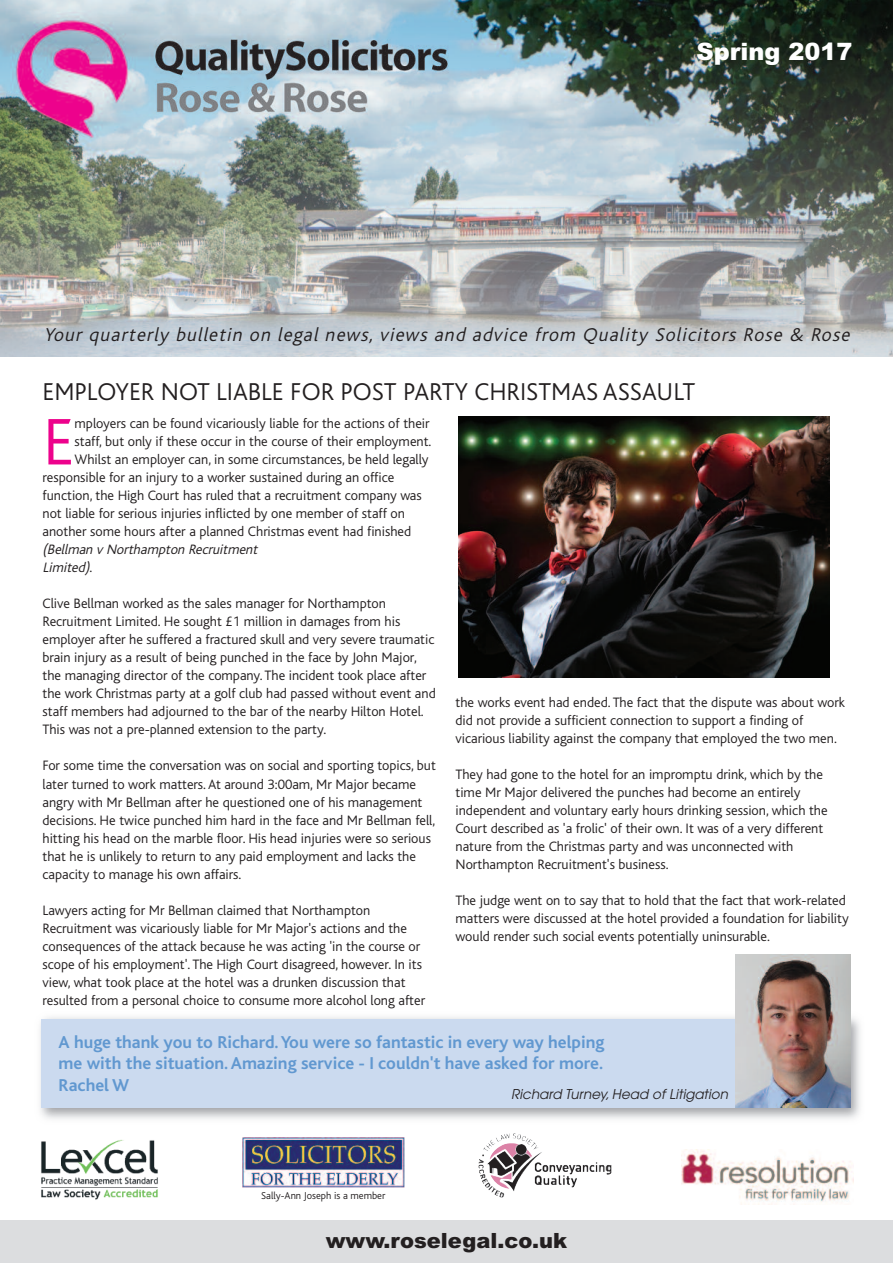
<style>
.page{position:relative;width:893px;height:1263px;background:#fff}
.page>*{position:absolute;margin:0;border:0;box-sizing:border-box;transform-origin:0 0}
.t1{font:300 68.85px "Bliss";color:#ed028c}
.t2{font:300 25.5px "Bliss";color:#231f20}
.t3{font:900 24px "Arial";color:#fff}
.t4{font:900 21px "Arial";color:#231f20}
.t5{font:italic 300 19.5px "Bliss";letter-spacing:.06em;color:#231f20}
.t6{font:700 18px/21.6px "Bliss";color:#6198d0;text-align:justify}
.t7{font:300 14.25px/18px "Bliss";color:#231f20}
.t8{font:italic 300 14.25px/18px "Bliss";color:#231f20}
.t9{font:italic 13.5px "Avant Garde";letter-spacing:.005em;color:#231f20}
.t10{font:300 10.5px "Bliss";color:#231f20}
.s1{font-style:normal}
</style>
<div class="page">
<img style="left:0;top:0;width:893px;height:357px">
<div style="left:0;top:1220px;width:893px;height:43px;background:#dcdddf"></div>
<img style="left:41px;top:1139px;width:117px;height:61px">
<img style="left:682px;top:1149px;width:171px;height:55px">
<img style="left:458px;top:417px;width:371px;height:260px">
<img style="left:40px;top:1012px;width:820px;height:107px">
<div style="left:41px;top:1018px;width:807px;height:89px;background:#cbdaef"></div>
<img style="left:736px;top:954px;width:114px;height:153px">
<div style="left:241px;top:1136px;width:167px;height:53px;background:linear-gradient(to bottom,#fff,#fff)"></div>
<img style="left:242px;top:1138px;width:162px;height:50px">
<img style="left:483px;top:1133px;width:56px;height:63px">
<h3 class="t3" style="left:696px;top:37px;width:158px">Spring 2017</h3>
<h3 class="t5" style="left:44px;top:328px;width:811px">Your quarterly bulletin on legal news, views and advice from Quality Solicitors Rose &amp; Rose</h3>
<h2 class="t2" style="left:43px;top:383px;width:654px">EMPLOYER NOT LIABLE FOR POST PARTY CHRISTMAS ASSAULT</h2>
<h1 class="t1" style="left:43px;top:419px;width:34px">E</h1>
<p class="t7" style="left:75px;top:416px;width:357px">mployers can be found vicariously liable for the actions of their</p>
<p class="t7" style="left:75px;top:434px;width:358px">staff, but only if these occur in the course of their employment.</p>
<p class="t7" style="left:75px;top:452px;width:356px">Whilst an employer can, in some circumstances, be held legally</p>
<p class="t7" style="left:43px;top:470px;width:353px">responsible for an injury to a worker sustained during an office</p>
<p class="t7" style="left:43px;top:488px;width:381px">function, the High Court has ruled that a recruitment company was</p>
<p class="t7" style="left:43px;top:506px;width:364px">not liable for serious injuries inflicted by one member of staff on</p>
<p class="t7" style="left:43px;top:524px;width:370px">another some hours after a planned Christmas event had finished</p>
<p class="t8" style="left:43px;top:542px;width:219px">(Bellman v Northampton Recruitment<br>Limited)<span class="s1">.</span></p>
<p class="t7" style="left:43px;top:596px;width:395px">Clive Bellman worked as the sales manager for Northampton Recruitment Limited. He sought £1 million in damages from his employer after he suffered a fractured skull and very severe traumatic brain injury as a result of being punched in the face by John Major, the managing director of the company. The incident took place after the work Christmas party at a golf club had passed without event and staff members had adjourned to the bar of the nearby Hilton Hotel.<br>This was not a pre-planned extension to the party.</p>
<p class="t7" style="left:43px;top:758px;width:395px">For some time the conversation was on social and sporting topics, but later turned to work matters.At around 3:00am, Mr Major became angry with Mr Bellman after he questioned one of his management decisions. He twice punched him hard in the face and Mr Bellman fell, hitting his head on the marble floor. His head injuries were so serious that he is unlikely to return to any paid employment and lacks the capacity to manage his own affairs.</p>
<p class="t7" style="left:43px;top:902px;width:384px">Lawyers acting for Mr Bellman claimed that Northampton Recruitment was vicariously liable for Mr Major's actions and the consequences of the attack because he was acting 'in the course or scope of his employment'. The High Court disagreed, however. In its view, what took place at the hotel was a drunken discussion that resulted from a personal choice to consume more alcohol long after</p>
<p class="t7" style="left:455px;top:695px;width:391px">the works event had ended. The fact that the dispute was about work did not provide a sufficient connection to support a finding of vicarious liability against the company that employed the two men.</p>
<p class="t7" style="left:455px;top:767px;width:374px">They had gone to the hotel for an impromptu drink, which by the time Mr Major delivered the punches had become an entirely independent and voluntary early hours drinking session, which the Court described as 'a frolic' of their own. It was of a very different nature from the Christmas party and was unconnected with Northampton Recruitment's business.</p>
<p class="t7" style="left:455px;top:893px;width:395px">The judge went on to say that to hold that the fact that work-related matters were discussed at the hotel provided a foundation for liability would render such social events potentially uninsurable.</p>
<p class="t6" style="left:59px;top:1033px;width:547px">A huge thank you to Richard.You were so fantastic in every way helping me with the situation.Amazing service - I couldn't have asked for more.<br>Rachel W</p>
<p class="t9" style="left:511px;top:1089px;width:218px">Richard Turney, Head of Litigation</p>
<p class="t10" style="left:261px;top:1191px;width:126px">Sally-Ann Joseph is a member</p>
<h3 class="t4" style="left:326px;top:1228px;width:243px">www.roselegal.co.uk</h3>
</div>
